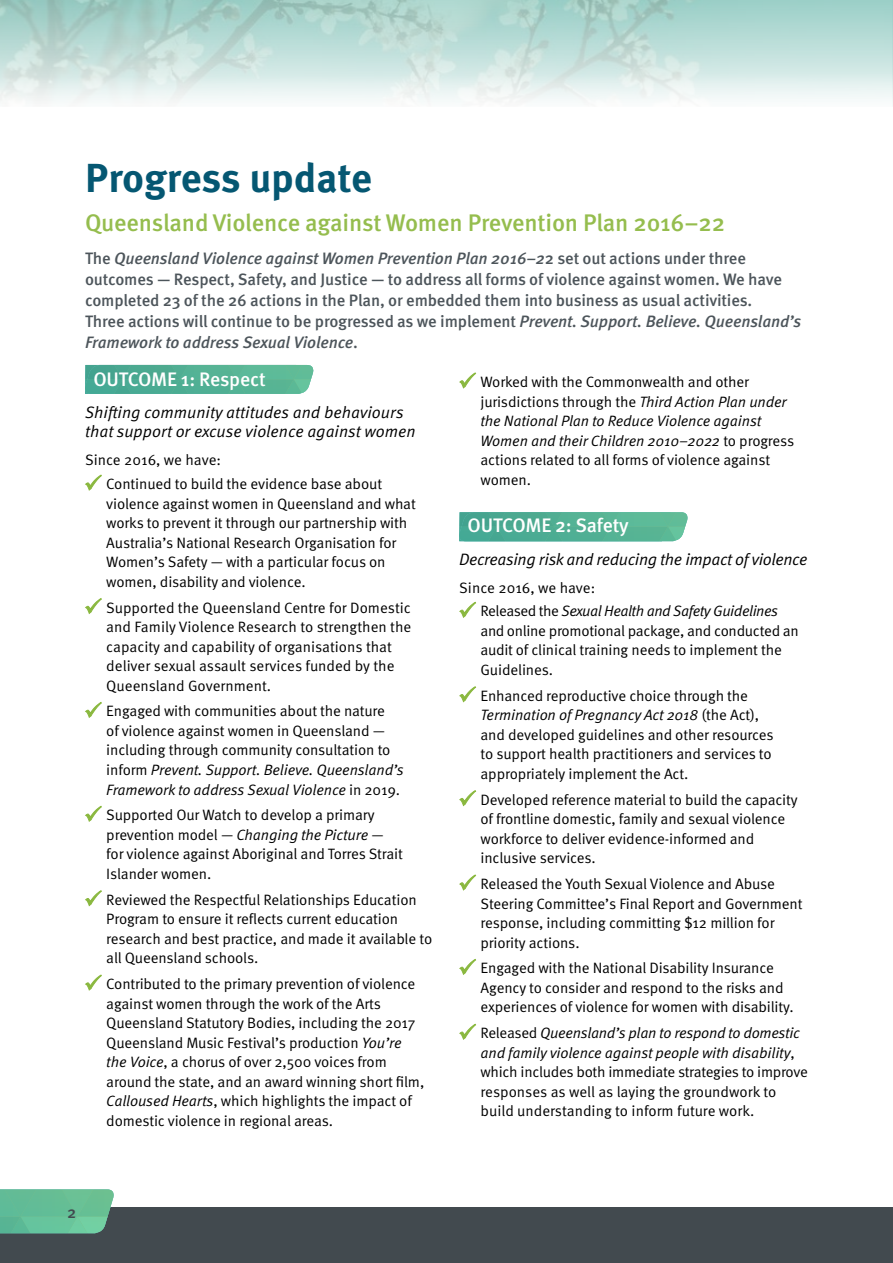
<style>
.page{position:relative;width:893px;height:1263px;background:#fff}
.page>*{position:absolute;margin:0;border:0;box-sizing:border-box;transform-origin:0 0}
.t1{font:700 40.5px "Meta OT";letter-spacing:-.005em;color:#055772}
.t2{font:500 24px "Meta OT";letter-spacing:-.01em;color:#95bd4e}
.t3{font:500 19.5px "Meta OT";letter-spacing:-.01em;color:#fff}
.t4{font:500 16.5px/21px "Meta OT";letter-spacing:-.01em;color:#4d555b}
.t5{font:16.5px/19.5px "Meta OT Norm Ita";color:#000}
.t6{font:16.5px "Meta OT Norm Ita";letter-spacing:-.02em;color:#000}
.t7{font:500 16.5px "Meta OT";color:#424a4f}
.t8{font:15px/19.5px "Meta OT Norm";letter-spacing:-.01em;color:#000}
.t9{font:15px/19.5px "Meta OT Norm Ita";letter-spacing:-.01em;color:#000}
.t10{font:15px "Meta OT Norm Ita";letter-spacing:-.03em;color:#000}
.s1{font-style:italic}
.s2{font-family:"Meta OT Norm"}
.s3{font-family:"Meta OT Norm Ita"}
</style>
<div class="page">
<div style="left:0;top:1208px;width:893px;height:55px;background:#424a4f"></div>
<svg style="left:0;top:1189px;width:116px;height:44px;background:#66bb95"></svg>
<svg style="left:459px;top:512px;width:229px;height:29px;background:#54b195"></svg>
<svg style="left:85px;top:365px;width:229px;height:29px;background:#54b195"></svg>
<svg style="left:85px;top:474px;width:17px;height:17px"></svg>
<svg style="left:85px;top:598px;width:17px;height:16px"></svg>
<svg style="left:85px;top:702px;width:17px;height:16px"></svg>
<svg style="left:85px;top:805px;width:17px;height:17px"></svg>
<svg style="left:85px;top:890px;width:17px;height:17px"></svg>
<svg style="left:85px;top:974px;width:17px;height:17px"></svg>
<svg style="left:459px;top:372px;width:18px;height:17px"></svg>
<svg style="left:459px;top:601px;width:17px;height:17px"></svg>
<svg style="left:459px;top:686px;width:18px;height:17px"></svg>
<svg style="left:459px;top:790px;width:18px;height:17px"></svg>
<svg style="left:459px;top:874px;width:18px;height:17px"></svg>
<svg style="left:459px;top:958px;width:17px;height:17px"></svg>
<svg style="left:459px;top:1023px;width:17px;height:17px"></svg>
<h1 class="t1" style="left:85px;top:152px;width:289px">Progress update</h1>
<h2 class="t2" style="left:85px;top:207px;width:642px">Queensland Violence against Women Prevention Plan 2016–22</h2>
<p class="t4" style="left:85px;top:248px;width:718px">The <span class="s1">Queensland Violence against Women Prevention Plan 2016–2</span>2 set out actions under three outcomes — Respect, Safety, and Justice — to address all forms of violence against women. We have completed 23 of the 26 actions in the Plan, or embedded them into business as usual activities.<br>Three actions will continue to be progressed as we implement <span class="s1">Prevent. Support. Believe. Queensland’s Framework to address Sexual Violence</span>.</p>
<h3 class="t3" style="left:93px;top:367px;width:174px">OUTCOME 1: Respect</h3>
<p class="t5" style="left:85px;top:403px;width:332px">Shifting community attitudes and behaviours that support or excuse violence against women</p>
<p class="t8" style="left:106px;top:449px;width:277px;line-height:23.7px;text-indent:-21px">Since 2016, we have:<br>Continued to build the evidence base about</p>
<p class="t8" style="left:106px;top:494px;width:311px">violence against women in Queensland and what works to prevent it through our partnership with Australia’s National Research Organisation for Women’s Safety — with a particular focus on women, disability and violence.</p>
<p class="t8" style="left:106px;top:598px;width:307px">Supported the Queensland Centre for Domestic and Family Violence Research to strengthen the capacity and capability of organisations that deliver sexual assault services funded by the Queensland Government.</p>
<p class="t8" style="left:106px;top:702px;width:286px">Engaged with communities about the nature of violence against women in Queensland — including through community consultation to</p>
<p class="t9" style="left:106px;top:760px;width:299px"><span class="s2">inform</span> Prevent. Support. Believe. Queensland’s<br>Framework to address Sexual Violence <span class="s2">in 2019.</span></p>
<p class="t8" style="left:106px;top:806px;width:270px">Supported Our Watch to develop a primary</p>
<p class="t9" style="left:106px;top:825px;width:279px"><span class="s2">prevention model —</span> Changing the Picture <span class="s2">—</span></p>
<p class="t8" style="left:106px;top:845px;width:298px">for violence against Aboriginal and Torres Strait<br>Islander women.</p>
<p class="t8" style="left:106px;top:890px;width:327px">Reviewed the Respectful Relationships Education Program to ensure it reflects current education research and best practice, and made it available to all Queensland schools.</p>
<p class="t8" style="left:106px;top:974px;width:320px">Contributed to the primary prevention of violence against women through the work of the Arts Queensland Statutory Bodies, including the 2017<br>Queensland Music Festival’s production <span class="s3">You’re the Voice</span>, a chorus of over 2,500 voices from around the state, and an award winning short film, <span class="s3">Calloused Hearts</span>, which highlights the impact of domestic violence in regional areas.</p>
<p class="t8" style="left:480px;top:372px;width:308px">Worked with the Commonwealth and other jurisdictions through the <span class="s3">Third Action Plan under</span></p>
<p class="t9" style="left:480px;top:411px;width:315px">the National Plan to Reduce Violence against<br>Women and their Children 2010–2022 <span class="s2">to progress</span></p>
<p class="t8" style="left:480px;top:450px;width:291px">actions related to all forms of violence against women.</p>
<h3 class="t3" style="left:468px;top:513px;width:163px">OUTCOME 2: Safety</h3>
<p class="t6" style="left:459px;top:549px;width:350px">Decreasing risk and reducing the impact of violence</p>
<p class="t8" style="left:459px;top:578px;width:138px">Since 2016, we have:</p>
<p class="t10" style="left:480px;top:602px;width:299px"><span class="s2">Released the</span> Sexual Health and Safety Guidelines</p>
<p class="t8" style="left:480px;top:621px;width:320px">and online promotional package, and conducted an audit of clinical training needs to implement the<br>Guidelines.</p>
<p class="t8" style="left:480px;top:686px;width:269px">Enhanced reproductive choice through the</p>
<p class="t9" style="left:480px;top:706px;width:280px">Termination of Pregnancy Act 2018 <span class="s2">(the Act),</span></p>
<p class="t8" style="left:480px;top:725px;width:295px">and developed guidelines and other resources to support health practitioners and services to appropriately implement the Act.</p>
<p class="t8" style="left:480px;top:790px;width:319px">Developed reference material to build the capacity of frontline domestic, family and sexual violence workforce to deliver evidence-informed and inclusive services.</p>
<p class="t8" style="left:480px;top:874px;width:324px">Released the Youth Sexual Violence and Abuse Steering Committee’s Final Report and Government response, including committing $12 million for priority actions.</p>
<p class="t8" style="left:480px;top:959px;width:315px">Engaged with the National Disability Insurance<br>Agency to consider and respond to the risks and experiences of violence for women with disability.</p>
<p class="t9" style="left:480px;top:1024px;width:321px"><span class="s2">Released</span> Queensland’s plan to respond to domestic and family violence against people with disability<span class="s2">,</span></p>
<p class="t8" style="left:480px;top:1062px;width:329px">which includes both immediate strategies to improve responses as well as laying the groundwork to build understanding to inform future work.</p>
<p class="t7" style="left:67px;top:1201px;width:11px">2</p>
</div>
